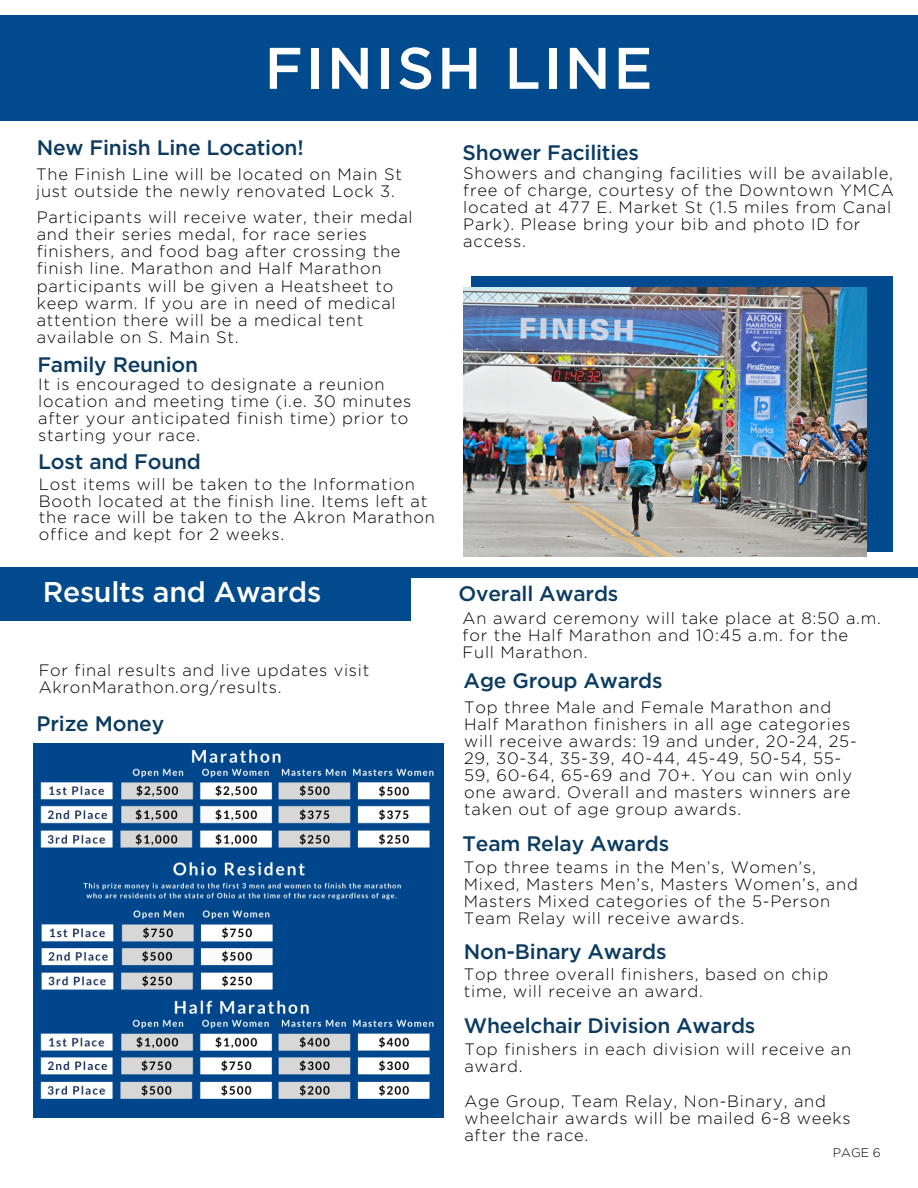
<style>
.page{position:relative;width:918px;height:1188px;background:#fff}
.page>*{position:absolute;margin:0;border:0;box-sizing:border-box;transform-origin:0 0}
.t1{font:500 58.5px "Gotham";letter-spacing:.045em;color:#fff}
.t2{font:500 28.5px "Gotham";letter-spacing:-.01em;color:#fff}
.t3{font:500 21px "Gotham";letter-spacing:-.01em;color:#0b3b60}
.t4{font:300 16.5px/16.8px "Gotham";letter-spacing:.045em;color:#000}
.t5{font:300 12.45px "Gotham";color:#000}
</style>
<div class="page">
<div style="left:0;top:15px;width:918px;height:106px;background:#004a8d"></div>
<div style="left:0;top:568px;width:918px;height:10px;background:#004a8d"></div>
<div style="left:0;top:567px;width:411px;height:54px;background:#004a8d"></div>
<img style="left:33px;top:743px;width:411px;height:375px">
<div style="left:471px;top:276px;width:421px;height:276px;background:#004a8d"></div>
<img style="left:463px;top:287px;width:403px;height:269px">
<p class="t1" style="left:265px;top:33px;width:390px">FINISH LINE</p>
<h3 class="t3" style="left:37px;top:135px;width:268px">New Finish Line Location!</h3>
<h4 class="t4" style="left:36px;top:166px;width:367px">The Finish Line will be located on Main St just outside the newly renovated Lock 3.</h4>
<h3 class="t4" style="left:37px;top:208px;width:378px;line-height:17.2px">Participants will receive water, their medal and their series medal, for race series finishers, and food bag after crossing the finish line. Marathon and Half Marathon participants will be given a Heatsheet to keep warm. If you are in need of medical attention there will be a medical tent available on S. Main St.</h3>
<h4 class="t3" style="left:37px;top:352px;width:162px">Family Reunion</h4>
<h4 class="t4" style="left:38px;top:376px;width:375px">It is encouraged to designate a reunion location and meeting time (i.e. 30 minutes after your anticipated finish time) prior to starting your race.</h4>
<h4 class="t4" style="left:39px;top:475px;width:397px">Lost items will be taken to the Information Booth located at the finish line. Items left at the race will be taken to the Akron Marathon office and kept for 2 weeks.</h4>
<p class="t3" style="left:38px;top:449px;width:164px">Lost and Found</p>
<h3 class="t3" style="left:463px;top:140px;width:178px">Shower Facilities</h3>
<p class="t4" style="left:463px;top:165px;width:432px">Showers and changing facilities will be available, free of charge, courtesy of the Downtown YMCA located at 477 E. Market St (1.5 miles from Canal Park). Please bring your bib and photo ID for access.</p>
<h3 class="t2" style="left:43px;top:575px;width:280px">Results and Awards</h3>
<h4 class="t3" style="left:459px;top:580px;width:161px">Overall Awards</h4>
<p class="t4" style="left:39px;top:661px;width:332px;line-height:17.2px">For final results and live updates visit<br>AkronMarathon.org/results.</p>
<h3 class="t3" style="left:37px;top:711px;width:129px">Prize Money</h3>
<h3 class="t4" style="left:463px;top:609px;width:420px;line-height:17.2px">An award ceremony will take place at 8:50 a.m. for the Half Marathon and 10:45 a.m. for the<br>Full Marathon.</h3>
<h4 class="t3" style="left:464px;top:668px;width:201px">Age Group Awards</h4>
<p class="t4" style="left:464px;top:699px;width:394px">Top three Male and Female Marathon and Half Marathon finishers in all age categories will receive awards: 19 and under, 20-24, 25- 29, 30-34, 35-39, 40-44, 45-49, 50-54, 55- 59, 60-64, 65-69 and 70+. You can win only one award. Overall and masters winners are taken out of age group awards.</p>
<h3 class="t3" style="left:463px;top:831px;width:208px">Team Relay Awards</h3>
<h4 class="t4" style="left:464px;top:859px;width:396px">Top three teams in the Men’s, Women’s, Mixed, Masters Men’s, Masters Women’s, and Masters Mixed categories of the 5-Person Team Relay will receive awards.</h4>
<h3 class="t3" style="left:464px;top:938px;width:204px">Non-Binary Awards</h3>
<h4 class="t4" style="left:464px;top:966px;width:366px">Top three overall finishers, based on chip time, will receive an award.</h4>
<h4 class="t3" style="left:464px;top:1013px;width:293px">Wheelchair Division Awards</h4>
<p class="t4" style="left:464px;top:1040px;width:388px;line-height:17.2px">Top finishers in each division will receive an award.</p>
<h2 class="t4" style="left:464px;top:1092px;width:388px;line-height:17.2px">Age Group, Team Relay, Non-Binary, and wheelchair awards will be mailed 6-8 weeks after the race.</h2>
<h3 class="t5" style="left:833px;top:1145px;width:49px">PAGE 6</h3>
</div>
